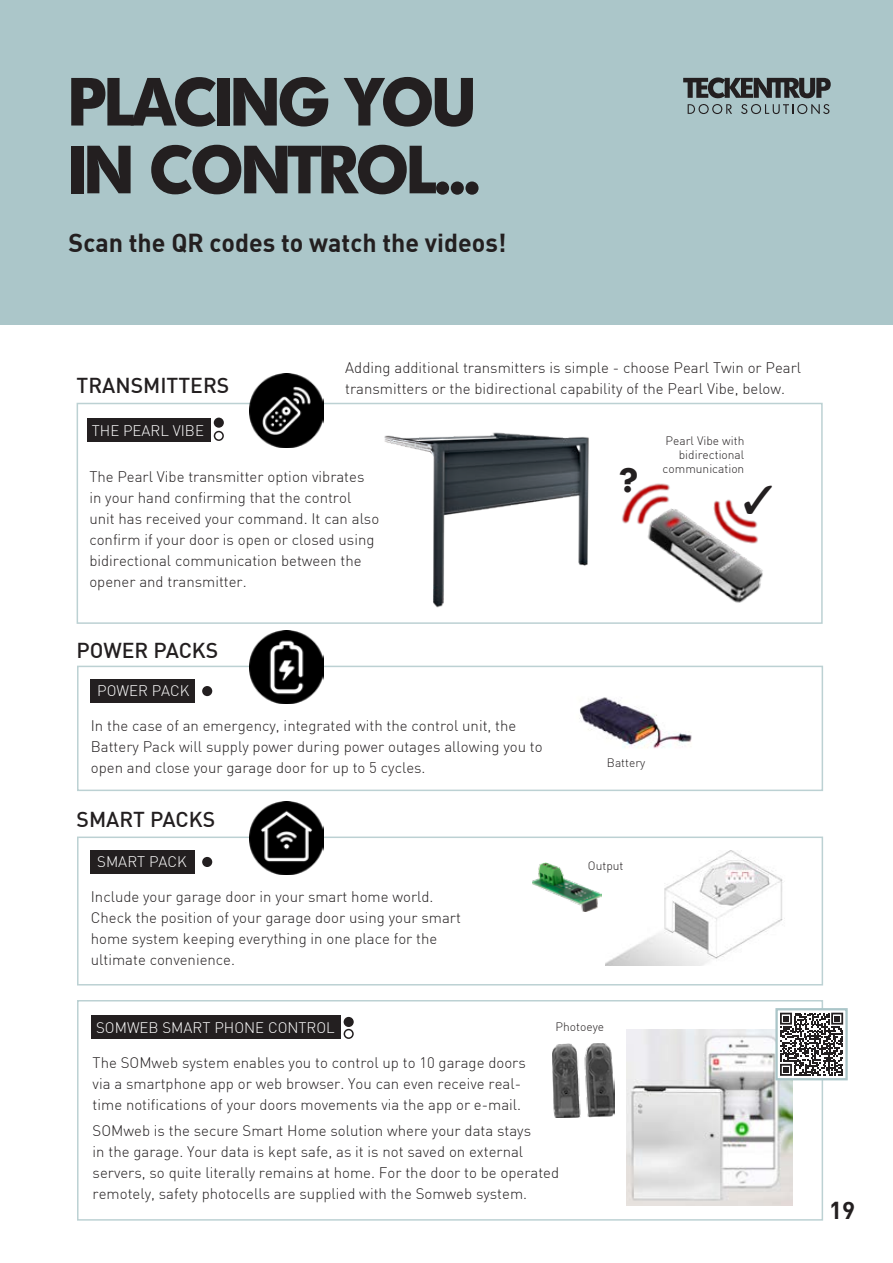
<style>
.page{position:relative;width:893px;height:1263px;background:#fff}
.page>*{position:absolute;margin:0;border:0;box-sizing:border-box;transform-origin:0 0}
.t1{font:700 66px/67.8px "Montreal";letter-spacing:-.02em;color:#231f20}
.t2{font:700 33px "Montreal";color:#231f20}
.t3{font:25.5px "DIN Bold";color:#231f20}
.t4{font:24px "DIN Bold";color:#231f20}
.t5{font:500 21.15px "DIN";color:#231f20}
.t6{font:300 15px/21px "DIN";color:#231f20}
.t7{font:300 15px "DIN";color:#fff}
.t8{font:300 12px/14.4px "DIN";color:#231f20;text-align:right}
</style>
<div class="page">
<div style="left:0;top:0;width:893px;height:324px;background:#abc6c9"></div>
<svg style="left:683px;top:77px;width:148px;height:37px"></svg>
<div style="left:77px;top:666px;width:746px;height:125px;border:2px solid #bcd1d3"></div>
<img style="left:579px;top:697px;width:113px;height:52px">
<div style="left:91px;top:679px;width:104px;height:24px;background:#231f20"></div>
<div style="left:202px;top:686px;width:10px;height:10px;background:#231f20;border-radius:50%"></div>
<img style="left:250px;top:630px;width:73px;height:74px">
<img style="left:622px;top:483px;width:141px;height:120px">
<div style="left:88px;top:418px;width:123px;height:24px;background:#231f20"></div>
<div style="left:214px;top:418px;width:10px;height:10px;background:#231f20;border-radius:50%"></div>
<div style="left:214px;top:431px;width:10px;height:10px;border:2px solid #231f20;border-radius:50%"></div>
<div style="left:77px;top:403px;width:746px;height:221px;border:2px solid #bcd1d3"></div>
<img style="left:250px;top:373px;width:73px;height:74px">
<img style="left:384px;top:432px;width:205px;height:176px">
<img style="left:606px;top:850px;width:177px;height:115px">
<div style="left:91px;top:1015px;width:249px;height:24px;background:#231f20"></div>
<div style="left:344px;top:1017px;width:10px;height:10px;background:#231f20;border-radius:50%"></div>
<div style="left:344px;top:1029px;width:10px;height:10px;border:2px solid #231f20;border-radius:50%"></div>
<img style="left:627px;top:1029px;width:166px;height:176px">
<div style="left:77px;top:836px;width:746px;height:149px;border:2px solid #bcd1d3"></div>
<div style="left:77px;top:1000px;width:746px;height:220px;border:2px solid #bcd1d3"></div>
<div style="left:91px;top:850px;width:104px;height:23px;background:#231f20"></div>
<div style="left:202px;top:857px;width:10px;height:10px;background:#231f20;border-radius:50%"></div>
<img style="left:553px;top:1043px;width:62px;height:75px">
<img style="left:250px;top:801px;width:73px;height:74px">
<img style="left:533px;top:862px;width:69px;height:50px">
<div style="left:777px;top:1009px;width:69px;height:70px;background:#fff"></div>
<svg style="left:780px;top:1013px;width:63px;height:63px"></svg>
<div style="left:775px;top:1008px;width:73px;height:72px;border:2px solid #abc6c9"></div>
<svg style="left:745px;top:485px;width:18px;height:29px"></svg>
<h1 class="t1" style="left:69px;top:65px;width:413px">PLACING YOU<br>IN CONTROL...</h1>
<h3 class="t3" style="left:69px;top:226px;width:439px">Scan the QR codes to watch the videos!</h3>
<h3 class="t5" style="left:77px;top:372px;width:154px">TRANSMITTERS</h3>
<p class="t6" style="left:345px;top:356px;width:457px">Adding additional transmitters is simple - choose Pearl Twin or Pearl transmitters or the bidirectional capability of the Pearl Vibe, below.</p>
<p class="t7" style="left:92px;top:421px;width:114px">THE PEARL VIBE</p>
<p class="t6" style="left:89px;top:466px;width:291px">The Pearl Vibe transmitter option vibrates in your hand confirming that the control unit has received your command. It can also confirm if your door is open or closed using bidirectional communication between the opener and transmitter.</p>
<h3 class="t5" style="left:77px;top:636px;width:143px">POWER PACKS</h3>
<p class="t7" style="left:97px;top:681px;width:94px">POWER PACK</p>
<p class="t6" style="left:91px;top:715px;width:453px">In the case of an emergency, integrated with the control unit, the<br>Battery Pack will supply power during power outages allowing you to open and close your garage door for up to 5 cycles.</p>
<h3 class="t5" style="left:77px;top:806px;width:140px">SMART PACKS</h3>
<p class="t7" style="left:97px;top:852px;width:91px">SMART PACK</p>
<p class="t6" style="left:91px;top:885px;width:372px">Include your garage door in your smart home world.<br>Check the position of your garage door using your smart home system keeping everything in one place for the ultimate convenience.</p>
<h2 class="t2" style="left:620px;top:458px;width:19px">?</h2>
<p class="t8" style="left:663px;top:433px;width:83px">Pearl Vibe with bidirectional communication</p>
<p class="t8" style="left:607px;top:755px;width:40px">Battery</p>
<p class="t8" style="left:588px;top:858px;width:37px">Output</p>
<p class="t7" style="left:96px;top:1018px;width:240px">SOMWEB SMART PHONE CONTROL</p>
<p class="t8" style="left:556px;top:1019px;width:50px">Photoeye</p>
<p class="t6" style="left:93px;top:1052px;width:435px">The SOMweb system enables you to control up to 10 garage doors via a smartphone app or web browser. You can even receive real&shy;time notifications of your doors movements via the app or e-mail.</p>
<p class="t6" style="left:93px;top:1119px;width:468px">SOMweb is the secure Smart Home solution where your data stays<br>in the garage. Your data is kept safe, as it is not saved on external servers, so quite literally remains at home. For the door to be operated remotely, safety photocells are supplied with the Somweb system.</p>
<h3 class="t4" style="left:829px;top:1195px;width:28px">19</h3>
</div>
